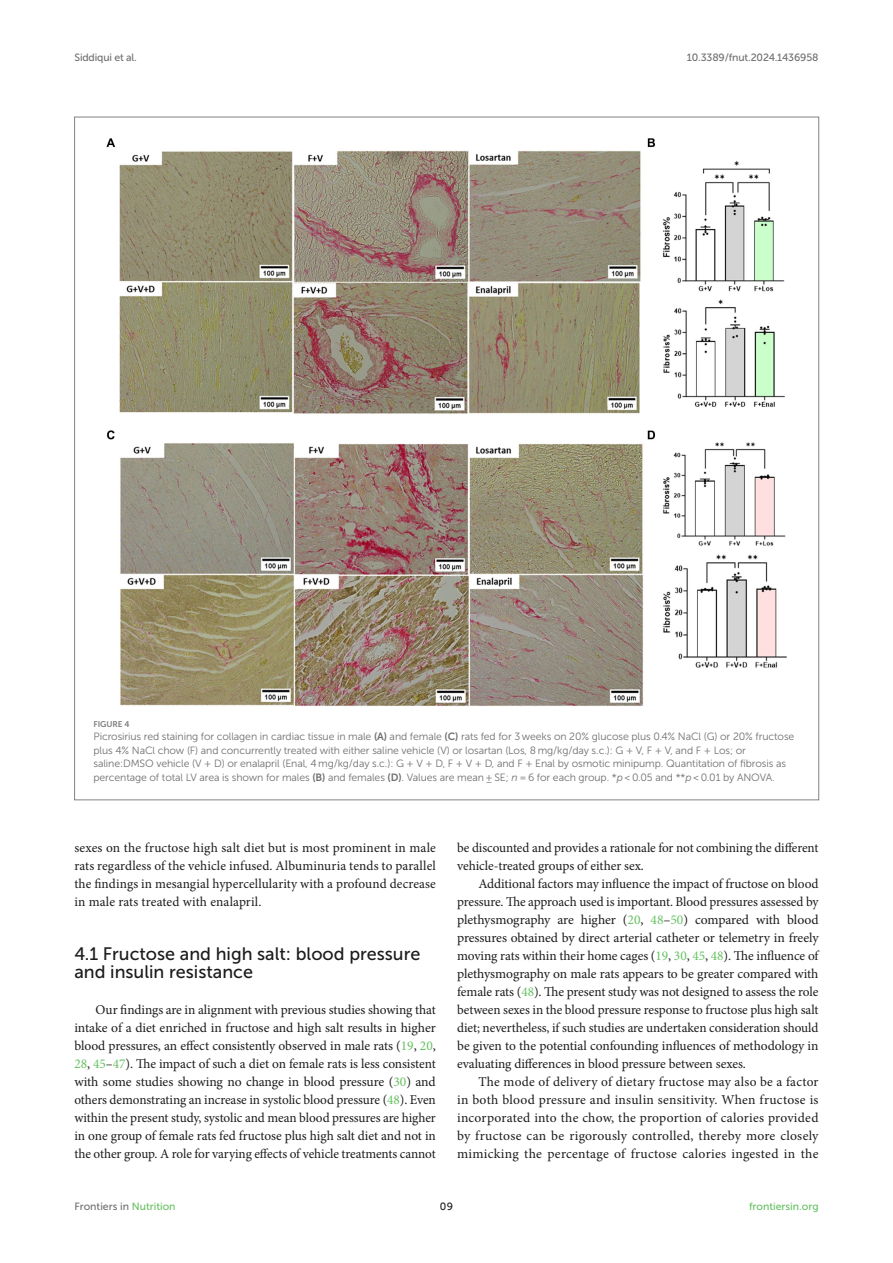
<style>
.page{position:relative;width:893px;height:1263px;background:#fff}
.page>*{position:absolute;margin:0;border:0;box-sizing:border-box;transform-origin:0 0}
.HEAD_2{font:18px/18px "Museo Sans 500";color:#1b1c1b}
.TEXT{font:13.5px/18px "Minion Pro";letter-spacing:.005em;color:#1b1c1b;text-align:justify}
.TEXT_FLUSH{font:13.5px/18px "Minion Pro";letter-spacing:-.005em;color:#1b1c1b;text-align:justify}
.FIG_LEG{font:10.5px/13.5px "Museo Sans 300";letter-spacing:-.01em;color:#706f70}
.t1{font:10.5px "Museo Sans 500";letter-spacing:-.015em;color:#706f70}
.t2{font:10.5px "Museo Sans 500";color:#65c161}
.t3{font:10.5px "Museo Sans 500";color:#1b1c1b}
.FIG_HD{font:8.25px "Museo Sans 700";letter-spacing:-.01em;color:#7e7f7f}
.s1{font-family:"Museo Sans 700"}
.s2{font-style:italic}
.s3{color:#65c161}
</style>
<div class="page">
<img style="left:106px;top:138px;width:681px;height:569px">
<p class="t1" style="left:74px;top:51px;width:64px">Siddiqui et al.</p>
<p class="t1" style="left:687px;top:51px;width:133px">10.3389/fnut.2024.1436958</p>
<p class="FIG_HD" style="left:94px;top:719px;width:37px">FIGURE 4</p>
<p class="FIG_LEG" style="left:94px;top:730px;width:702px">Picrosirius red staining for collagen in cardiac tissue in male <span class="s1">(A)</span> and female <span class="s1">(C)</span> rats fed for 3 weeks on 20% glucose plus 0.4% NaCl (G) or 20% fructose plus 4% NaCl chow (F) and concurrently treated with either saline vehicle (V) or losartan (Los, 8 mg/kg/day s.c.): G + V, F + V, and F + Los; or saline:DMSO vehicle (V + D) or enalapril (Enal, 4 mg/kg/day s.c.): G + V + D, F + V + D, and F + Enal by osmotic minipump. Quantitation of fibrosis as percentage of total LV area is shown for males <span class="s1">(B)</span> and females <span class="s1">(D)</span>. Values are mean ± SE; <span class="s2">n</span> = 6 for each group. *<span class="s2">p</span> &lt; 0.05 and **<span class="s2">p</span> &lt; 0.01 by ANOVA.</p>
<p class="TEXT_FLUSH" style="left:74px;top:839px;width:363px">sexes on the fructose high salt diet but is most prominent in male rats regardless of the vehicle infused. Albuminuria tends to parallel the findings in mesangial hypercellularity with a profound decrease in male rats treated with enalapril.</p>
<p class="HEAD_2" style="left:74px;top:945px;width:347px">4.1 Fructose and high salt: blood pressure and insulin resistance</p>
<p class="TEXT_FLUSH" style="left:74px;top:1001px;width:363px;text-indent:21px">Our findings are in alignment with previous studies showing that intake of a diet enriched in fructose and high salt results in higher blood pressures, an effect consistently observed in male rats (<span class="s3">19</span>, <span class="s3">20</span>, <span class="s3">28</span>, <span class="s3">45</span>–<span class="s3">47</span>). The impact of such a diet on female rats is less consistent with some studies showing no change in blood pressure (<span class="s3">30</span>) and others demonstrating an increase in systolic blood pressure (<span class="s3">48</span>). Even within the present study, systolic and mean blood pressures are higher in one group of female rats fed fructose plus high salt diet and not in the other group. A role for varying effects of vehicle treatments cannot</p>
<p class="TEXT_FLUSH" style="left:457px;top:839px;width:363px">be discounted and provides a rationale for not combining the different vehicle-treated groups of either sex.</p>
<p class="TEXT" style="left:457px;top:875px;width:363px;text-indent:21px">Additional factors may influence the impact of fructose on blood pressure. The approach used is important. Blood pressures assessed by plethysmography are higher (<span class="s3">20</span>, <span class="s3">48</span>–<span class="s3">50</span>) compared with blood pressures obtained by direct arterial catheter or telemetry in freely moving rats within their home cages (<span class="s3">19</span>, <span class="s3">30</span>, <span class="s3">45</span>, <span class="s3">48</span>). The influence of plethysmography on male rats appears to be greater compared with female rats (<span class="s3">48</span>). The present study was not designed to assess the role between sexes in the blood pressure response to fructose plus high salt diet; nevertheless, if such studies are undertaken consideration should be given to the potential confounding influences of methodology in evaluating differences in blood pressure between sexes.</p>
<p class="TEXT" style="left:457px;top:1073px;width:363px;text-indent:21px">The mode of delivery of dietary fructose may also be a factor in both blood pressure and insulin sensitivity. When fructose is incorporated into the chow, the proportion of calories provided by fructose can be rigorously controlled, thereby more closely mimicking the percentage of fructose calories ingested in the</p>
<p class="t1" style="left:74px;top:1200px;width:103px">Frontiers in <span class="s3">Nutrition</span></p>
<p class="t3" style="left:440px;top:1200px;width:15px">09</p>
<p class="t2" style="left:749px;top:1200px;width:71px">frontiersin.org</p>
</div>
